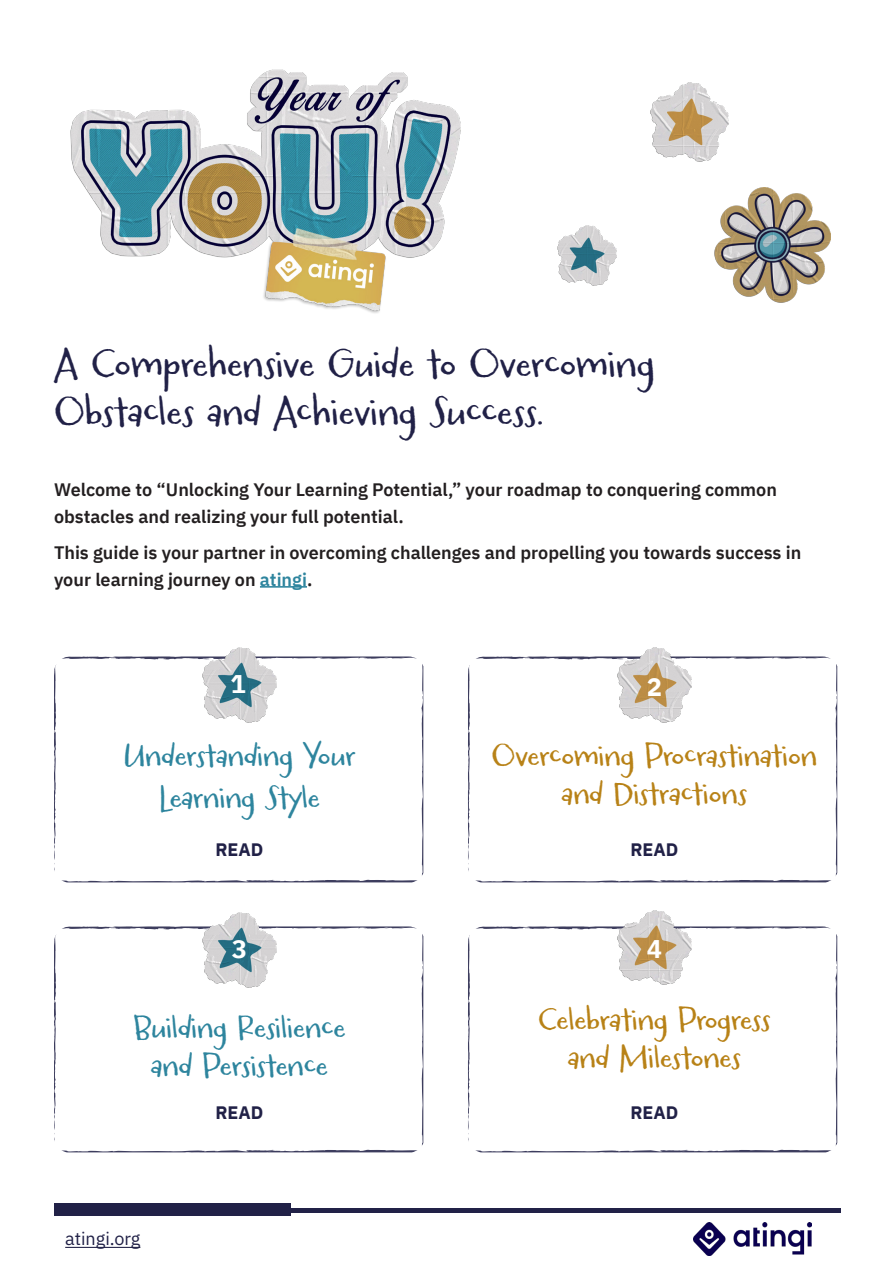
<style>
.page{position:relative;width:893px;height:1263px;background:#fff}
.page>*{position:absolute;margin:0;border:0;box-sizing:border-box;transform-origin:0 0}
.t1{font:40.5px "Carrotflower";color:#212147}
.t2{font:31.5px/37.8px "Carrotflower";letter-spacing:-.005em;color:#b88217;text-align:center}
.t3{font:31.5px/37.8px "Carrotflower";letter-spacing:-.005em;color:#2e859e;text-align:center}
.t4{font:700 25.5px "IBM Plex Sans";color:#fff}
.t5{font:600 18px/27px "IBM Plex Sans";color:#231f20}
.t6{font:700 18px "IBM Plex Sans";color:#212147}
.t7{font:18px "IBM Plex Sans";color:#212147}
.s1{color:#2e859e}
</style>
<div class="page">
<img style="left:694px;top:1223px;width:118px;height:32px">
<hr style="left:62px;top:1209px;width:778px;height:4px;background:#212147">
<div style="left:54px;top:1203px;width:237px;height:13px;background:#212147"></div>
<hr style="left:65px;top:1247px;width:75px;height:1px;background:#212147">
<hr style="left:260px;top:586px;width:47px;height:2px;background:#2e859e">
<img style="left:557px;top:225px;width:59px;height:61px">
<img style="left:651px;top:82px;width:78px;height:80px">
<img style="left:70px;top:69px;width:391px;height:244px">
<svg style="left:54px;top:656px;width:369px;height:226px"></svg>
<svg style="left:105px;top:656px;width:10px;height:3px"></svg>
<svg style="left:55px;top:782px;width:2px;height:10px"></svg>
<img style="left:203px;top:648px;width:73px;height:74px">
<svg style="left:468px;top:656px;width:369px;height:226px"></svg>
<svg style="left:469px;top:782px;width:2px;height:10px"></svg>
<img style="left:618px;top:648px;width:73px;height:74px">
<svg style="left:54px;top:926px;width:369px;height:226px"></svg>
<svg style="left:105px;top:926px;width:10px;height:3px"></svg>
<svg style="left:55px;top:1052px;width:2px;height:9px"></svg>
<img style="left:203px;top:913px;width:73px;height:74px">
<svg style="left:468px;top:926px;width:369px;height:226px"></svg>
<svg style="left:469px;top:1052px;width:2px;height:9px"></svg>
<img style="left:618px;top:910px;width:73px;height:75px">
<img style="left:715px;top:188px;width:115px;height:115px">
<p class="t1" style="left:54px;top:339px;width:602px">A Comprehensive Guide to Overcoming</p>
<p class="t1" style="left:54px;top:388px;width:491px">Obstacles and Achieving Success.</p>
<p class="t5" style="left:54px;top:475px;width:724px">Welcome to “Unlocking Your Learning Potential,” your roadmap to conquering common obstacles and realizing your full potential.</p>
<p class="t5" style="left:54px;top:537px;width:749px">This guide is your partner in overcoming challenges and propelling you towards success in your learning journey on <span class="s1">atingi</span>.</p>
<p class="t4" style="left:230px;top:664px;width:17px">1</p>
<p class="t4" style="left:647px;top:666px;width:17px">2</p>
<p class="t3" style="left:123px;top:740px;width:234px">Understanding Your</p>
<p class="t3" style="left:159px;top:782px;width:163px">Learning Style</p>
<p class="t2" style="left:492px;top:740px;width:327px">Overcoming Procrastination and Distractions</p>
<p class="t6" style="left:215px;top:835px;width:49px">READ</p>
<p class="t6" style="left:630px;top:835px;width:49px">READ</p>
<p class="t4" style="left:232px;top:929px;width:17px">3</p>
<p class="t4" style="left:647px;top:929px;width:17px">4</p>
<p class="t3" style="left:133px;top:1011px;width:214px">Building Resilience and Persistence</p>
<p class="t2" style="left:538px;top:1004px;width:234px">Celebrating Progress and Milestones</p>
<p class="t6" style="left:215px;top:1098px;width:49px">READ</p>
<p class="t6" style="left:630px;top:1098px;width:49px">READ</p>
<p class="t7" style="left:65px;top:1225px;width:77px">atingi.org</p>
</div>
